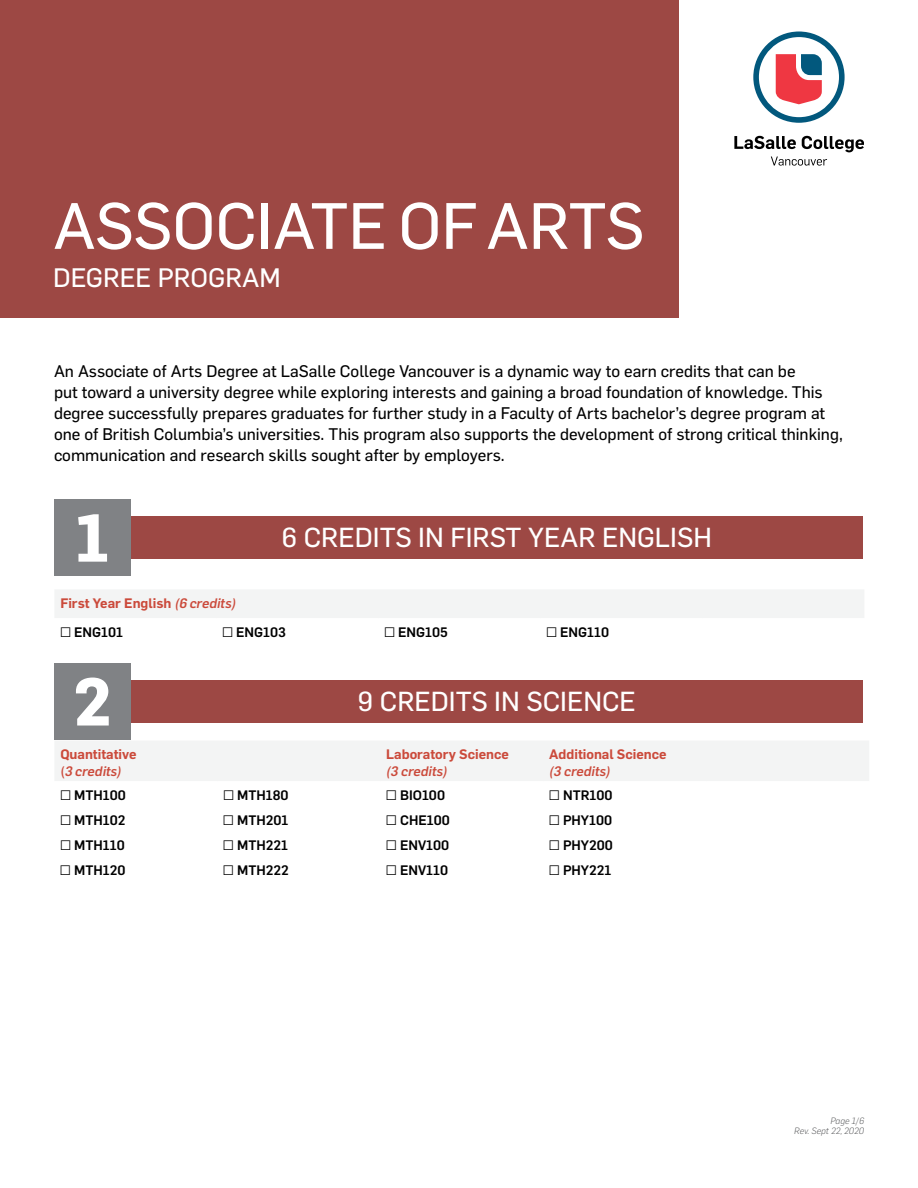
<style>
.page{position:relative;width:918px;height:1188px;background:#fff}
.page>*{position:absolute;margin:0;border:0;box-sizing:border-box;transform-origin:0 0}
.t1{font:700 66px "Flama";color:#fff}
.t2{font:64.05px "Flama Basic";color:#fff}
.t3{font:27px "Flama Basic";color:#fff}
.t4{font:26.25px "Flama Basic";color:#fff}
.t5{font:16.5px/21px "Flama Basic";color:#000}
.t6{font:500 13.5px "Flama";color:#000}
.t7{font:600 13.5px/16.2px "Flama";color:#cb4a3b}
.t8{font:italic 500 13.5px "Flama";color:#cb4a3b}
.t9{font:italic 300 9px/10.4px "Flama";color:#58595b;text-align:right}
.s1{font-weight:500;font-style:italic}
.s2{font-weight:400}
.s3{font-weight:500}
</style>
<div class="page">
<svg style="left:753px;top:32px;width:92px;height:91px"></svg>
<svg style="left:734px;top:136px;width:130px;height:30px"></svg>
<div style="left:131px;top:516px;width:732px;height:42px;background:#9d4844"></div>
<div style="left:54px;top:499px;width:77px;height:77px;background:#808285"></div>
<div style="left:55px;top:590px;width:809px;height:28px;background:#f3f4f4"></div>
<div style="left:131px;top:680px;width:732px;height:42px;background:#9d4844"></div>
<div style="left:54px;top:663px;width:77px;height:76px;background:#808285"></div>
<div style="left:55px;top:741px;width:814px;height:40px;background:#f3f4f4"></div>
<div style="left:0;top:0;width:678px;height:318px;background:#9d4844"></div>
<h2 class="t2" style="left:53px;top:181px;width:593px">ASSOCIATE OF ARTS</h2>
<h3 class="t4" style="left:53px;top:259px;width:229px">DEGREE PROGRAM</h3>
<p class="t5" style="left:54px;top:359px;width:790px">An Associate of Arts Degree at LaSalle College Vancouver is a dynamic way to earn credits that can be<br>put toward a university degree while exploring interests and gaining a broad foundation of knowledge. This degree successfully prepares graduates for further study in a Faculty of Arts bachelor’s degree program at one of British Columbia’s universities. This program also supports the development of strong critical thinking, communication and research skills sought after by employers.</p>
<h1 class="t1" style="left:75px;top:490px;width:36px">1</h1>
<h3 class="t3" style="left:282px;top:519px;width:431px">6 CREDITS IN FIRST YEAR ENGLISH</h3>
<p class="t7" style="left:60px;top:594px;width:177px">First Year English <span class="s1">(6 credits)</span></p>
<p class="t6" style="left:60px;top:623px;width:64px"><span class="s2">□</span> ENG101</p>
<p class="t6" style="left:222px;top:623px;width:65px"><span class="s2">□</span> ENG103</p>
<p class="t6" style="left:384px;top:623px;width:65px"><span class="s2">□</span> ENG105</p>
<p class="t6" style="left:546px;top:623px;width:64px"><span class="s2">□</span> ENG110</p>
<h1 class="t1" style="left:73px;top:654px;width:41px">2</h1>
<h3 class="t3" style="left:358px;top:682px;width:279px">9 CREDITS IN SCIENCE</h3>
<p class="t7" style="left:60px;top:745px;width:78px">Quantitative <span class="s3">(</span><span class="s1">3 credits)</span></p>
<p class="t7" style="left:386px;top:745px;width:124px">Laboratory Science</p>
<p class="t8" style="left:386px;top:761px;width:63px">(3 credits)</p>
<p class="t7" style="left:549px;top:745px;width:119px">Additional Science</p>
<p class="t8" style="left:549px;top:761px;width:63px">(3 credits)</p>
<p class="t6" style="left:60px;top:786px;width:67px"><span class="s2">□</span> MTH100</p>
<p class="t6" style="left:223px;top:786px;width:67px"><span class="s2">□</span> MTH180</p>
<p class="t6" style="left:386px;top:786px;width:60px"><span class="s2">□</span> BIO100</p>
<p class="t6" style="left:549px;top:786px;width:65px"><span class="s2">□</span> NTR100</p>
<p class="t6" style="left:60px;top:811px;width:67px"><span class="s2">□</span> MTH102</p>
<p class="t6" style="left:223px;top:811px;width:67px"><span class="s2">□</span> MTH201</p>
<p class="t6" style="left:386px;top:811px;width:65px"><span class="s2">□</span> CHE100</p>
<p class="t6" style="left:549px;top:811px;width:64px"><span class="s2">□</span> PHY100</p>
<p class="t6" style="left:60px;top:835px;width:66px"><span class="s2">□</span> MTH110</p>
<p class="t6" style="left:223px;top:835px;width:66px"><span class="s2">□</span> MTH221</p>
<p class="t6" style="left:386px;top:835px;width:65px"><span class="s2">□</span> ENV100</p>
<p class="t6" style="left:549px;top:835px;width:65px"><span class="s2">□</span> PHY200</p>
<p class="t6" style="left:60px;top:860px;width:67px"><span class="s2">□</span> MTH120</p>
<p class="t6" style="left:223px;top:860px;width:67px"><span class="s2">□</span> MTH222</p>
<p class="t6" style="left:386px;top:860px;width:63px"><span class="s2">□</span> ENV110</p>
<p class="t6" style="left:549px;top:860px;width:64px"><span class="s2">□</span> PHY221</p>
<p class="t9" style="left:794px;top:1115px;width:71px">Page 1/6<br>Rev. Sept 22, 2020</p>
</div>
